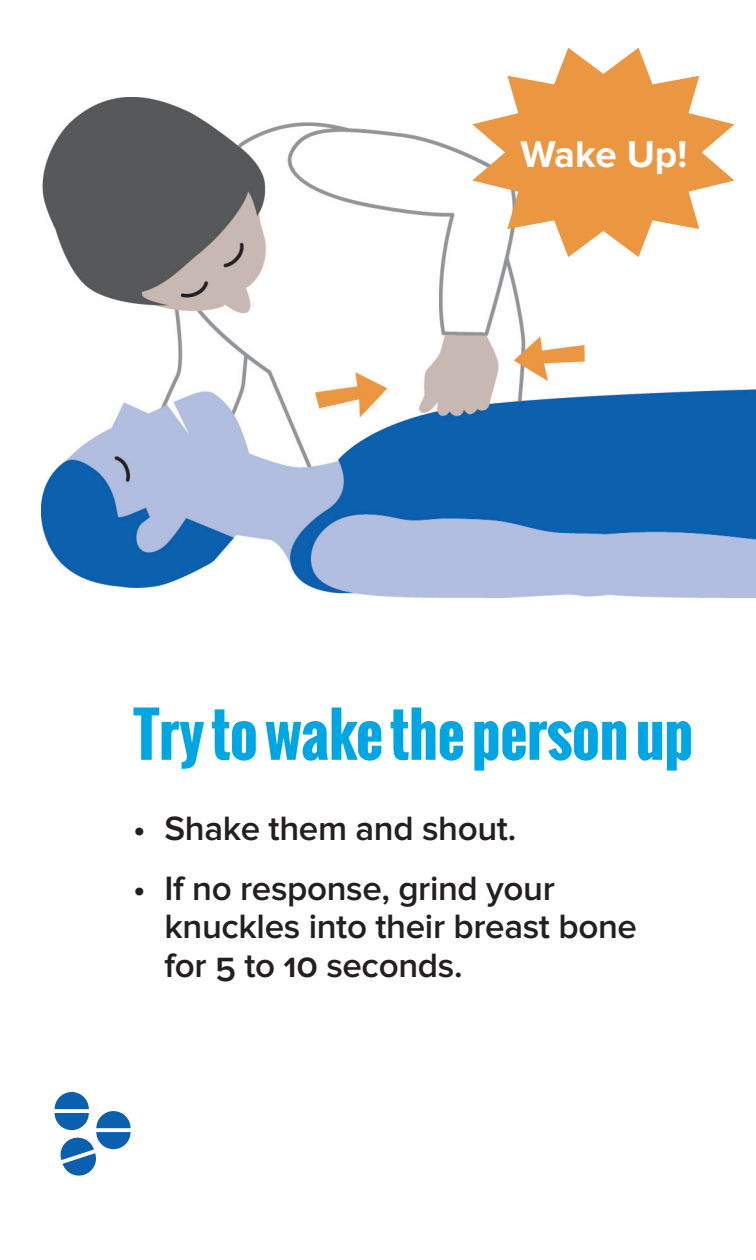
<style>
.page{position:relative;width:756px;height:1260px;background:#fff}
.page>*{position:absolute;margin:0;border:0;box-sizing:border-box;transform-origin:0 0}
.t1{font:700 59.5px "Oswald";letter-spacing:-.01em;color:#00a5e3}
.t2{font:700 38.5px "Proxima Nova";letter-spacing:-.005em;color:#fff}
.t3{font:600 35px/38.5px "Proxima Nova";letter-spacing:-.01em;color:#231f20}
</style>
<div class="page">
<img style="left:42px;top:97px;width:714px;height:501px">
<svg style="left:472px;top:48px;width:262px;height:209px;fill:#eb9741"></svg>
<svg style="left:56px;top:1092px;width:75px;height:84px"></svg>
<img style="left:41px;top:480px;width:15px;height:640px">
<p class="t2" style="left:520px;top:132px;width:168px">Wake Up!</p>
<p class="t1" style="left:133px;top:690px;width:562px">Try to wake the person up</p>
<p class="t3" style="left:133px;top:810px;width:385px">• Shake them and shout.</p>
<p class="t3" style="left:164px;top:870px;width:474px;text-indent:-32px">• If no response, grind your knuckles into their breast bone for 5 to 10 seconds.</p>
</div>
